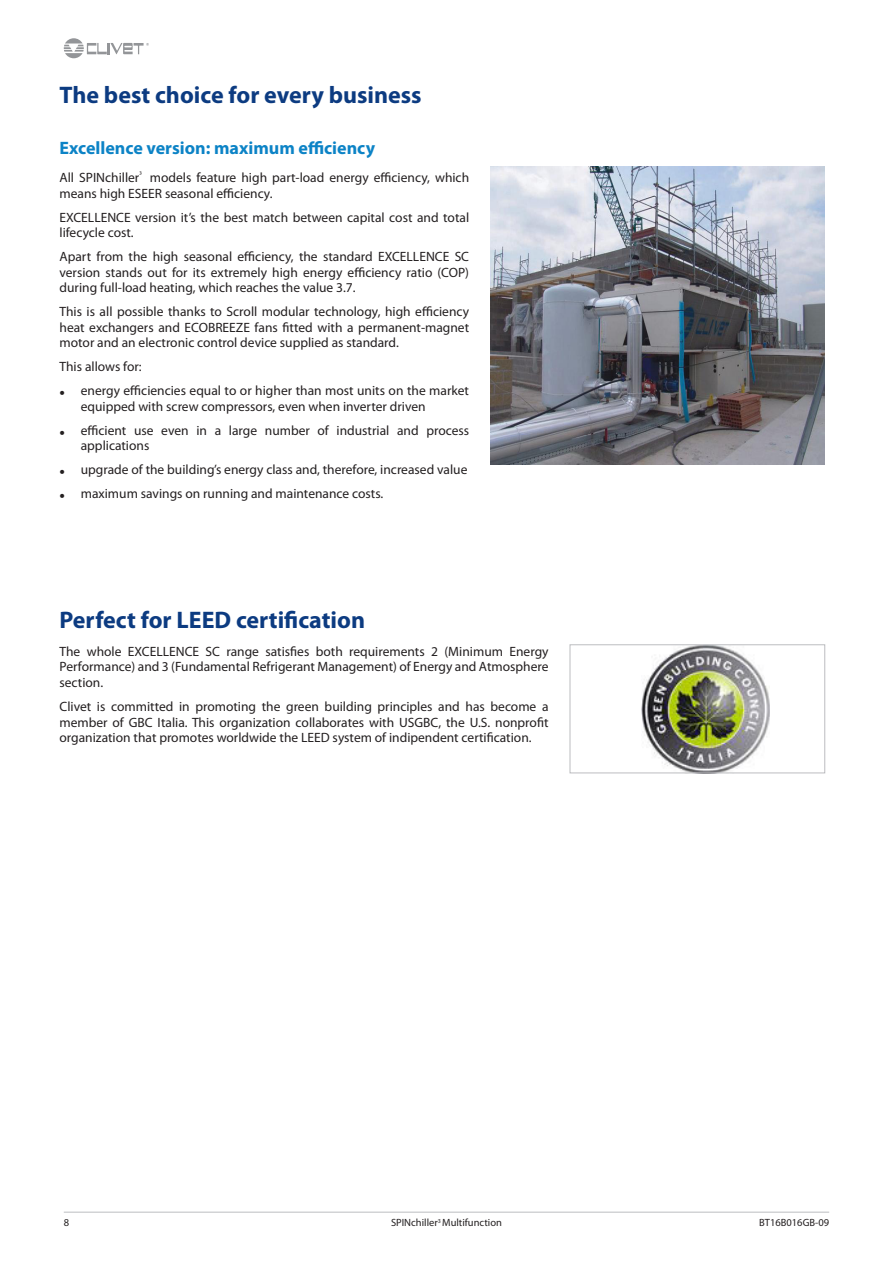
<style>
.page{position:relative;width:893px;height:1263px;background:#fff}
.page>*{position:absolute;margin:0;border:0;box-sizing:border-box;transform-origin:0 0}
.title1{font:700 24px "Myriad Pro";color:#0c3b81}
.title1_noSkip{font:700 24px "Myriad Pro";color:#0c3b81}
.title2{font:700 18px "Myriad Pro";color:#0c83c6}
.textBody1_15{font:13.5px/15.5px "Myriad Pro";color:#231f20}
.t1{font:10.5px "Myriad Pro";color:#231f20}
.s1{font-size:19.5px}
</style>
<div class="page">
<svg style="left:64px;top:38px;width:85px;height:20px"></svg>
<hr style="left:64px;top:1212px;width:765px;height:1px;background:#bcbdc0">
<img style="left:641px;top:647px;width:129px;height:124px">
<div style="left:570px;top:645px;width:255px;height:128px;border:1px solid #bcbdc0"></div>
<img style="left:490px;top:167px;width:335px;height:297px">
<p class="title1" style="left:60px;top:79px;width:364px">The best choice for every business</p>
<p class="title2" style="left:60px;top:136px;width:317px">Excellence version: maximum efficiency</p>
<p class="textBody1_15" style="left:60px;top:170px;width:411px">All SPINchiller<sup>³</sup> models feature high part-load energy efficiency, which means high ESEER seasonal efficiency.</p>
<p class="textBody1_15" style="left:60px;top:209px;width:411px">EXCELLENCE version it’s the best match between capital cost and total lifecycle cost.</p>
<p class="textBody1_15" style="left:60px;top:249px;width:411px;text-align:justify">Apart from the high seasonal efficiency, the standard EXCELLENCE SC version stands out for its extremely high energy efficiency ratio (COP) during full-load heating, which reaches the value 3.7.</p>
<p class="textBody1_15" style="left:60px;top:304px;width:411px;text-align:justify">This is all possible thanks to Scroll modular technology, high efficiency heat exchangers and ECOBREEZE fans fitted with a permanent-magnet motor and an electronic control device supplied as standard.</p>
<p class="textBody1_15" style="left:60px;top:359px;width:84px">This allows for:</p>
<p class="textBody1_15" style="left:81px;top:383px;width:390px;text-indent:-21px"><span class="s1">•</span> energy efficiencies equal to or higher than most units on the market equipped with screw compressors, even when inverter driven</p>
<p class="textBody1_15" style="left:81px;top:422px;width:390px;text-indent:-21px"><span class="s1">•</span> efficient use even in a large number of industrial and process applications</p>
<p class="textBody1_15" style="left:60px;top:462px;width:409px"><span class="s1">•</span> upgrade of the building’s energy class and, therefore, increased value</p>
<p class="textBody1_15" style="left:60px;top:486px;width:324px"><span class="s1">•</span> maximum savings on running and maintenance costs.</p>
<p class="title1_noSkip" style="left:60px;top:604px;width:307px">Perfect for LEED certification</p>
<p class="textBody1_15" style="left:60px;top:643px;width:491px;text-align:justify">The whole EXCELLENCE SC range satisfies both requirements 2 (Minimum Energy Performance) and 3 (Fundamental Refrigerant Management) of Energy and Atmosphere section.</p>
<p class="textBody1_15" style="left:60px;top:698px;width:491px;text-align:justify">Clivet is committed in promoting the green building principles and has become a member of GBC Italia. This organization collaborates with USGBC, the U.S. nonprofit organization that promotes worldwide the LEED system of indipendent certification.</p>
<p class="t1" style="left:64px;top:1216px;width:7px">8</p>
<p class="t1" style="left:391px;top:1216px;width:112px">SPINchiller<sup>3</sup> Multifunction</p>
<p class="t1" style="left:759px;top:1216px;width:71px">BT16B016GB-09</p>
</div>
